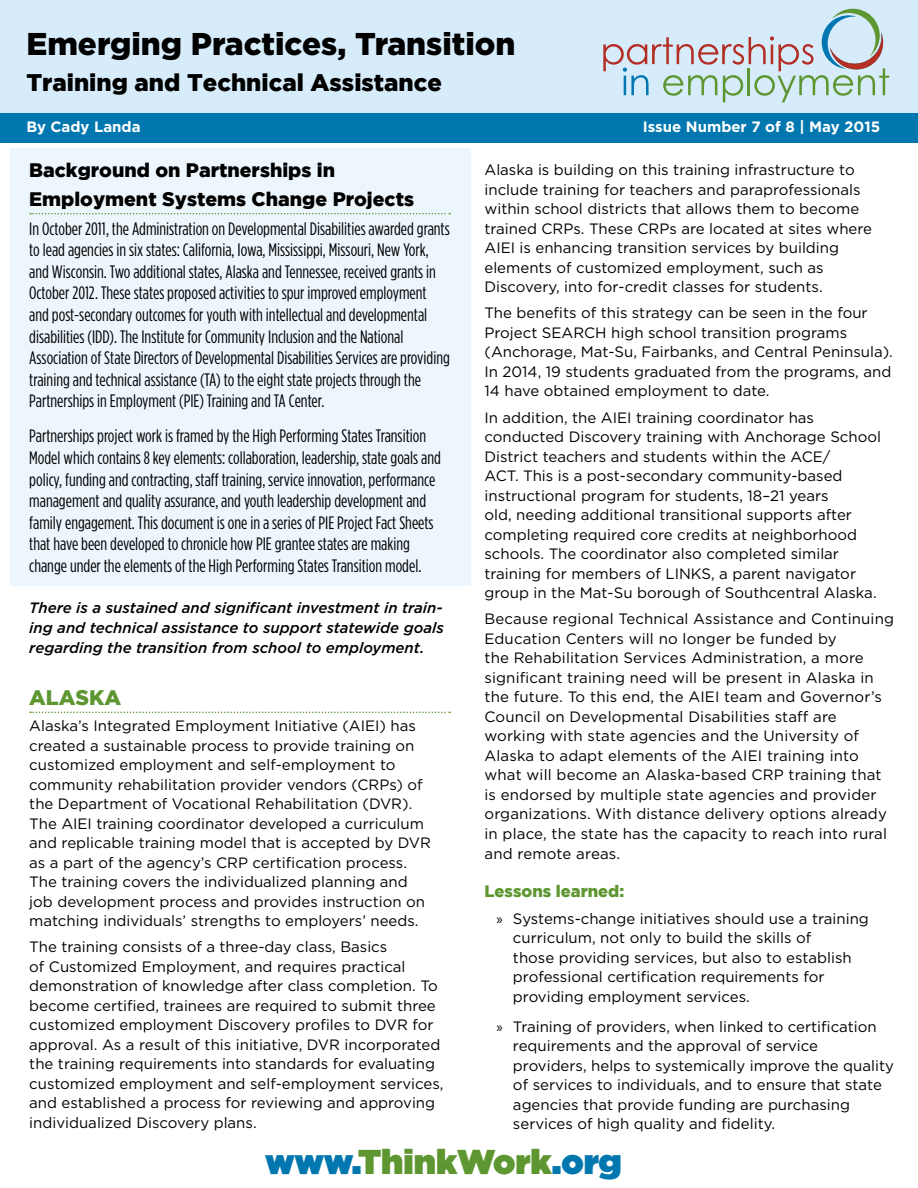
<style>
.page{position:relative;width:918px;height:1188px;background:#fff}
.page>*{position:absolute;margin:0;border:0;box-sizing:border-box;transform-origin:0 0}
.t1{font:900 34.5px "Gotham HTF";color:#5e9732}
.t2{font:900 31.5px "Gotham HTF";color:#000}
.t3{font:900 24px "Gotham";color:#000}
.t4{font:900 21px "Gotham";color:#5e9732}
.t5{font:900 19.5px/29.2px "Gotham";color:#000}
.t6{font:condensed 18px/21.6px "Gotham HTF";color:#000}
.t7{font:900 16.5px "Gotham";color:#5e9732}
.t8{font:15px/19.5px "Gotham HTF";color:#000}
.t9{font:italic 500 15px/20.2px "Gotham HTF";color:#000;text-align:justify}
.t10{font:700 15px "Gotham HTF";color:#fff}
.s1{font-family:"Myriad Pro"}
.s2{color:#0077af}
</style>
<div class="page">
<div style="left:0;top:0;width:918px;height:134px;background:#d7ecfa"></div>
<div style="left:0;top:113px;width:918px;height:29px;background:#0077af"></div>
<svg style="left:603px;top:9px;width:286px;height:93px"></svg>
<div style="left:11px;top:148px;width:460px;height:437px;background:#edf6fd"></div>
<svg style="left:30px;top:213px;width:420px;height:1px"></svg>
<svg style="left:30px;top:712px;width:420px;height:1px"></svg>
<h2 class="t2" style="left:26px;top:26px;width:491px">Emerging Practices, Transition</h2>
<h3 class="t3" style="left:26px;top:69px;width:417px">Training and Technical Assistance</h3>
<p class="t10" style="left:26px;top:118px;width:116px">By Cady Landa</p>
<p class="t10" style="left:643px;top:118px;width:239px">Issue Number 7 of 8 | May 2015</p>
<h3 class="t5" style="left:29px;top:155px;width:386px">Background on Partnerships in<br>Employment Systems Change Projects</h3>
<p class="t6" style="left:29px;top:217px;width:422px">In October 2011, the Administration on Developmental Disabilities awarded grants to lead agencies in six states: California, Iowa, Mississippi, Missouri, New York, and Wisconsin. Two additional states, Alaska and Tennessee, received grants in October 2012. These states proposed activities to spur improved employment and post-secondary outcomes for youth with intellectual and developmental disabilities (IDD). The Institute for Community Inclusion and the National Association of State Directors of Developmental Disabilities Services are providing training and technical assistance (TA) to the eight state projects through the Partnerships in Employment (PIE) Training and TA Center.</p>
<p class="t6" style="left:29px;top:425px;width:413px">Partnerships project work is framed by the High Performing States Transition Model which contains 8 key elements: collaboration, leadership, state goals and policy, funding and contracting, staff training, service innovation, performance management and quality assurance, and youth leadership development and family engagement. This document is one in a series of PIE Project Fact Sheets that have been developed to chronicle how PIE grantee states are making change under the elements of the High Performing States Transition model.</p>
<p class="t9" style="left:29px;top:597px;width:416px">There is a sustained and significant investment in train&shy;ing and technical assistance to support statewide goals regarding the transition from school to employment.</p>
<h3 class="t4" style="left:29px;top:685px;width:94px">ALASKA</h3>
<p class="t8" style="left:29px;top:716px;width:403px">Alaska’s Integrated Employment Initiative (AIEI) has created a sustainable process to provide training on customized employment and self-employment to community rehabilitation provider vendors (CRPs) of the Department of Vocational Rehabilitation (DVR).<br>The AIEI training coordinator developed a curriculum and replicable training model that is accepted by DVR as a part of the agency’s CRP certification process.<br>The training covers the individualized planning and job development process and provides instruction on matching individuals’ strengths to employers’ needs.</p>
<p class="t8" style="left:29px;top:937px;width:416px">The training consists of a three-day class, Basics<br>of Customized Employment, and requires practical demonstration of knowledge after class completion. To become certified, trainees are required to submit three customized employment Discovery profiles to DVR for approval. As a result of this initiative, DVR incorporated the training requirements into standards for evaluating customized employment and self-employment services, and established a process for reviewing and approving individualized Discovery plans.</p>
<p class="t8" style="left:484px;top:160px;width:389px">Alaska is building on this training infrastructure to include training for teachers and paraprofessionals within school districts that allows them to become trained CRPs. These CRPs are located at sites where AIEI is enhancing transition services by building elements of customized employment, such as Discovery, into for-credit classes for students.</p>
<p class="t8" style="left:484px;top:303px;width:410px">The benefits of this strategy can be seen in the four Project SEARCH high school transition programs (Anchorage, Mat-Su, Fairbanks, and Central Peninsula).<br>In 2014, 19 students graduated from the programs, and 14 have obtained employment to date.</p>
<p class="t8" style="left:484px;top:407px;width:398px">In addition, the AIEI training coordinator has conducted Discovery training with Anchorage School District teachers and students within the ACE/<br>ACT. This is a post-secondary community-based instructional program for students, 18–21 years<br>old, needing additional transitional supports after completing required core credits at neighborhood schools. The coordinator also completed similar training for members of LINKS, a parent navigator group in the Mat-Su borough of Southcentral Alaska.</p>
<p class="t8" style="left:484px;top:609px;width:411px">Because regional Technical Assistance and Continuing Education Centers will no longer be funded by<br>the Rehabilitation Services Administration, a more significant training need will be present in Alaska in the future. To this end, the AIEI team and Governor’s Council on Developmental Disabilities staff are working with state agencies and the University of Alaska to adapt elements of the AIEI training into what will become an Alaska-based CRP training that is endorsed by multiple state agencies and provider organizations. With distance delivery options already in place, the state has the capacity to reach into rural and remote areas.</p>
<p class="t7" style="left:484px;top:882px;width:141px">Lessons learned:</p>
<p class="t8" style="left:513px;top:908px;width:357px;text-indent:-16px"><span class="s1">»</span> Systems-change initiatives should use a training curriculum, not only to build the skills of<br>those providing services, but also to establish professional certification requirements for providing employment services.</p>
<p class="t8" style="left:513px;top:1017px;width:382px;text-indent:-16px"><span class="s1">»</span> Training of providers, when linked to certification requirements and the approval of service providers, helps to systemically improve the quality of services to individuals, and to ensure that state agencies that provide funding are purchasing services of high quality and fidelity.</p>
<h1 class="t1" style="left:265px;top:1141px;width:358px"><span class="s2">www.</span>ThinkWork<span class="s2">.org</span></h1>
</div>
